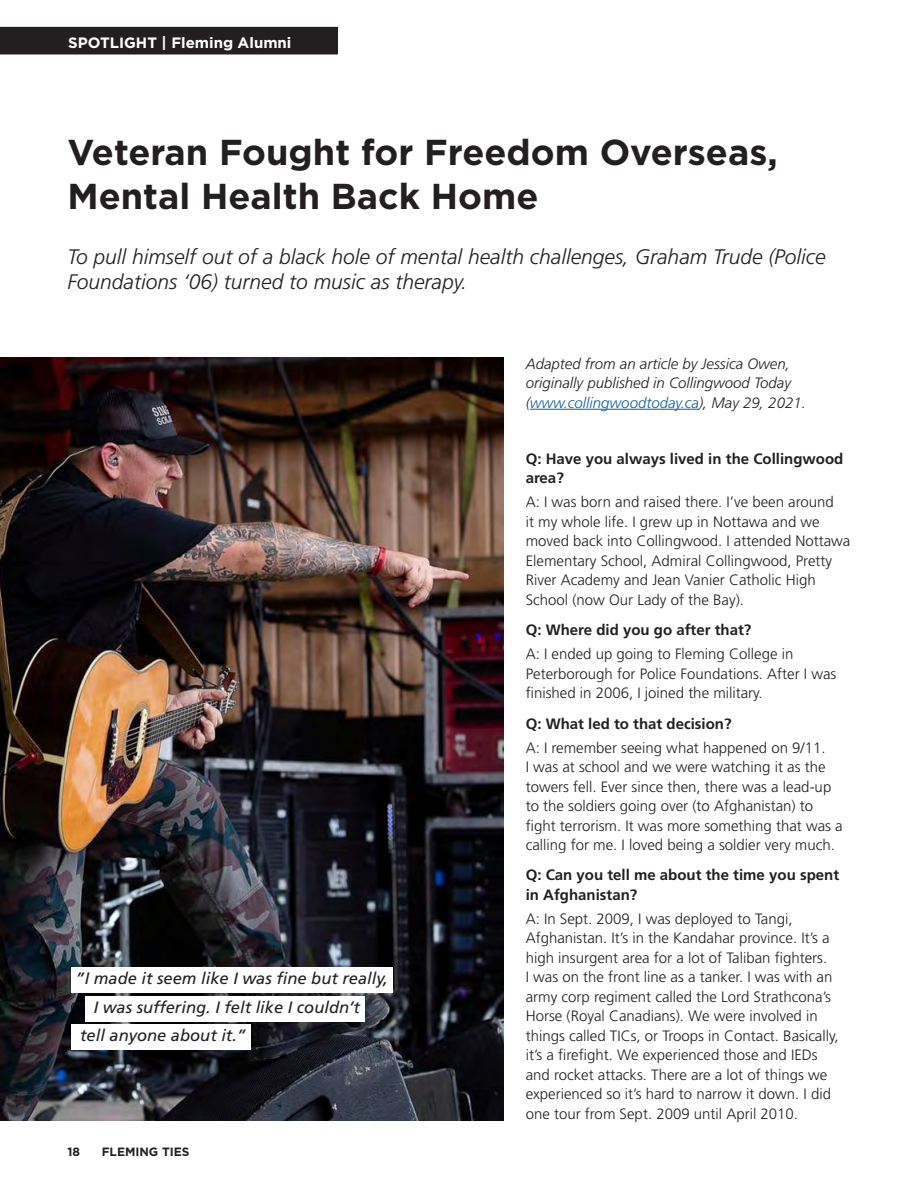
<style>
.page{position:relative;width:918px;height:1188px;background:#fff}
.page>*{position:absolute;margin:0;border:0;box-sizing:border-box;transform-origin:0 0}
.head3{font:700 36px/43.2px "Gotham";color:#231f20}
.body_copy{font:italic 300 21px/25.2px "Frutiger LT Std";color:#231f20}
.body_copy-2{font:italic 16.5px "Frutiger LT Std";color:#231f20}
.body_copy-3{font:300 15px/19.5px "Frutiger LT Std";color:#231f20}
.Q_A_Question{font:700 15px/19.5px "Frutiger LT Std";color:#231f20}
.body_copy-4{font:italic 300 15px/19.5px "Frutiger LT Std";color:#231f20}
.t1{font:700 15px "Gotham";color:#fff}
.t2{font:700 12px "Gotham";color:#231f20}
.s1{color:#175d9e}
</style>
<div class="page">
<img style="left:0;top:357px;width:503px;height:763px">
<div style="left:71px;top:968px;width:322px;height:25px;background:#fff"></div>
<div style="left:85px;top:996px;width:279px;height:26px;background:#fff"></div>
<div style="left:71px;top:1024px;width:180px;height:26px;background:#fff"></div>
<div style="left:0;top:27px;width:338px;height:27px;background:#231f20"></div>
<hr style="left:530px;top:409px;width:169px;height:1px;background:#175d9e">
<p class="t1" style="left:68px;top:34px;width:225px">SPOTLIGHT | Fleming Alumni</p>
<h2 class="head3" style="left:68px;top:130px;width:712px">Veteran Fought for Freedom Overseas,<br>Mental Health Back Home</h2>
<p class="body_copy" style="left:68px;top:245px;width:760px">To pull himself out of a black hole of mental health challenges, Graham Trude (Police<br>Foundations ‘06) turned to music as therapy.</p>
<p class="body_copy-2" style="left:76px;top:969px;width:314px">”I made it seem like I was fine but really,</p>
<p class="body_copy-2" style="left:94px;top:998px;width:268px">I was suffering. I felt like I couldn’t</p>
<p class="body_copy-2" style="left:80px;top:1026px;width:167px">tell anyone about it.”</p>
<p class="t2" style="left:68px;top:1144px;width:14px">18</p>
<p class="t2" style="left:102px;top:1144px;width:89px">FLEMING TIES</p>
<p class="body_copy-4" style="left:526px;top:354px;width:282px">Adapted from an article by Jessica Owen, originally published in Collingwood Today (<span class="s1">www.collingwoodtoday.ca</span>), May 29, 2021.</p>
<p class="Q_A_Question" style="left:526px;top:449px;width:319px">Q: Have you always lived in the Collingwood area?</p>
<p class="body_copy-3" style="left:526px;top:492px;width:326px">A: I was born and raised there. I’ve been around<br>it my whole life. I grew up in Nottawa and we moved back into Collingwood. I attended Nottawa Elementary School, Admiral Collingwood, Pretty River Academy and Jean Vanier Catholic High School (now Our Lady of the Bay).</p>
<p class="Q_A_Question" style="left:526px;top:620px;width:227px">Q: Where did you go after that?</p>
<p class="body_copy-3" style="left:526px;top:644px;width:312px">A: I ended up going to Fleming College in<br>Peterborough for Police Foundations. After I was finished in 2006, I joined the military.</p>
<p class="Q_A_Question" style="left:526px;top:714px;width:207px">Q: What led to that decision?</p>
<p class="body_copy-3" style="left:526px;top:738px;width:318px">A: I remember seeing what happened on 9/11.<br>I was at school and we were watching it as the towers fell. Ever since then, there was a lead-up to the soldiers going over (to Afghanistan) to fight terrorism. It was more something that was a calling for me. I loved being a soldier very much.</p>
<p class="Q_A_Question" style="left:526px;top:866px;width:315px">Q: Can you tell me about the time you spent in Afghanistan?</p>
<p class="body_copy-3" style="left:526px;top:909px;width:314px">A: In Sept. 2009, I was deployed to Tangi, Afghanistan. It’s in the Kandahar province. It’s a high insurgent area for a lot of Taliban fighters.<br>I was on the front line as a tanker. I was with an army corp regiment called the Lord Strathcona’s Horse (Royal Canadians). We were involved in things called TICs, or Troops in Contact. Basically, it’s a firefight. We experienced those and IEDs and rocket attacks. There are a lot of things we experienced so it’s hard to narrow it down. I did one tour from Sept. 2009 until April 2010.</p>
</div>
